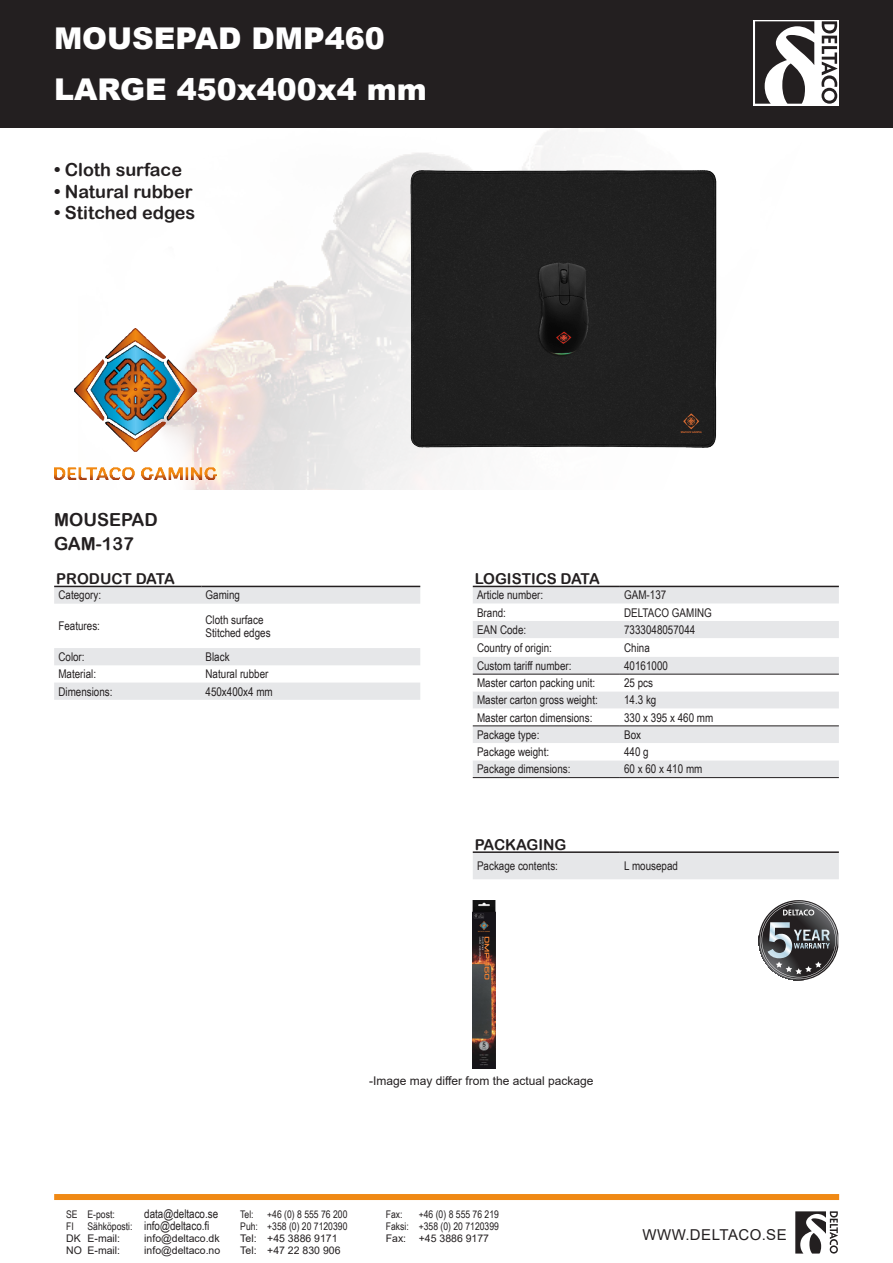
<style>
.page{position:relative;width:893px;height:1263px;background:#fff}
.page>*{position:absolute;margin:0;border:0;box-sizing:border-box;transform-origin:0 0}
.brödtext{font:900 30px "Arial";color:#fff}
.t1{font:18px "Arial Rounded MT Bold";color:#231f20}
.t2{font:15px "Arial Rounded MT Bold";color:#231f20}
.t3{font:15px "Arial";letter-spacing:.035em;color:#231f20}
.t4{font:12px "Arial Narrow";color:#231f20}
.t5{font:12px "Arial";color:#231f20}
.t6{font:10.5px "Arial";color:#231f20}
.t7{font:10.5px "Arial Narrow";color:#231f20}
.s1{font-size:10.5px}
</style>
<div class="page">
<div style="left:0;top:0;width:893px;height:128px;background:#231f20"></div>
<svg style="left:754px;top:20px;width:85px;height:85px"></svg>
<div style="left:755px;top:21px;width:82px;height:83px;background:#fff"></div>
<svg style="left:755px;top:21px;width:59px;height:83px"></svg>
<svg style="left:821px;top:21px;width:16px;height:83px"></svg>
<img style="left:79px;top:128px;width:495px;height:362px">
<div style="left:473px;top:853px;width:366px;height:26px;background:#e6e7e9"></div>
<hr style="left:473px;top:851px;width:147px;height:2px;background:#231f20">
<hr style="left:620px;top:851px;width:219px;height:2px;background:#231f20">
<img style="left:54px;top:328px;width:163px;height:151px">
<svg style="left:795px;top:1253px;width:41px;height:1px"></svg>
<svg style="left:795px;top:1211px;width:43px;height:42px"></svg>
<div style="left:54px;top:1194px;width:785px;height:6px;background:#f08914"></div>
<div style="left:473px;top:587px;width:366px;height:190px;background:#e6e7e9"></div>
<svg style="left:473px;top:604px;width:366px;height:122px"></svg>
<svg style="left:473px;top:743px;width:366px;height:17px"></svg>
<hr style="left:473px;top:674px;width:147px;height:1px;background:#231f20">
<hr style="left:620px;top:674px;width:219px;height:1px;background:#231f20">
<hr style="left:473px;top:777px;width:147px;height:1px;background:#231f20">
<hr style="left:620px;top:777px;width:219px;height:1px;background:#231f20">
<hr style="left:473px;top:726px;width:147px;height:1px;background:#231f20">
<hr style="left:620px;top:726px;width:219px;height:1px;background:#231f20">
<hr style="left:473px;top:586px;width:147px;height:1px;background:#231f20">
<hr style="left:620px;top:586px;width:219px;height:1px;background:#231f20">
<svg style="left:54px;top:587px;width:366px;height:113px"></svg>
<hr style="left:54px;top:586px;width:147px;height:1px;background:#231f20">
<hr style="left:201px;top:586px;width:219px;height:1px;background:#231f20">
<svg style="left:758px;top:900px;width:81px;height:80px"></svg>
<img style="left:395px;top:157px;width:322px;height:304px">
<img style="left:473px;top:900px;width:22px;height:168px">
<p class="brödtext" style="left:54px;top:17px;width:332px">MOUSEPAD DMP460</p>
<p class="brödtext" style="left:54px;top:68px;width:374px">LARGE 450x400x4 mm</p>
<p class="t1" style="left:54px;top:159px;width:130px">• Cloth surface</p>
<p class="t1" style="left:54px;top:181px;width:140px">• Natural rubber</p>
<p class="t1" style="left:54px;top:202px;width:143px">• Stitched edges</p>
<p class="t1" style="left:54px;top:508px;width:105px">MOUSEPAD</p>
<p class="t1" style="left:54px;top:532px;width:81px">GAM-137</p>
<p class="t2" style="left:56px;top:570px;width:120px">PRODUCT DATA</p>
<p class="t4" style="left:58px;top:586px;width:44px">Category:</p>
<p class="t4" style="left:206px;top:586px;width:36px">Gaming</p>
<p class="t4" style="left:58px;top:617px;width:43px">Features:</p>
<p class="t4" style="left:206px;top:610px;width:59px">Cloth surface</p>
<p class="t4" style="left:206px;top:624px;width:67px">Stitched edges</p>
<p class="t4" style="left:58px;top:648px;width:28px">Color:</p>
<p class="t4" style="left:206px;top:648px;width:26px">Black</p>
<p class="t4" style="left:58px;top:665px;width:39px">Material:</p>
<p class="t4" style="left:206px;top:665px;width:64px">Natural rubber</p>
<p class="t4" style="left:58px;top:682px;width:56px">Dimensions:</p>
<p class="t4" style="left:206px;top:682px;width:69px">450x400x4 mm</p>
<p class="t2" style="left:475px;top:570px;width:126px">LOGISTICS DATA</p>
<p class="t4" style="left:477px;top:586px;width:68px">Article number:</p>
<p class="t4" style="left:624px;top:586px;width:44px">GAM-137</p>
<p class="t4" style="left:477px;top:604px;width:30px">Brand:</p>
<p class="t4" style="left:624px;top:604px;width:89px">DELTACO GAMING</p>
<p class="t4" style="left:477px;top:621px;width:51px">EAN Code:</p>
<p class="t4" style="left:624px;top:621px;width:73px">7333048057044</p>
<p class="t4" style="left:477px;top:639px;width:76px">Country of origin:</p>
<p class="t4" style="left:624px;top:639px;width:27px">China</p>
<p class="t4" style="left:477px;top:657px;width:96px">Custom tariff number:</p>
<p class="t4" style="left:624px;top:657px;width:45px">40161000</p>
<p class="t4" style="left:477px;top:674px;width:120px">Master carton packing unit:</p>
<p class="t4" style="left:624px;top:674px;width:30px">25 pcs</p>
<p class="t4" style="left:477px;top:691px;width:122px">Master carton gross weight:</p>
<p class="t4" style="left:624px;top:691px;width:34px">14.3 kg</p>
<p class="t4" style="left:477px;top:708px;width:117px">Master carton dimensions:</p>
<p class="t4" style="left:624px;top:708px;width:91px">330 x 395 x 460 mm</p>
<p class="t4" style="left:477px;top:726px;width:64px">Package type:</p>
<p class="t4" style="left:624px;top:726px;width:18px">Box</p>
<p class="t4" style="left:477px;top:743px;width:74px">Package weight:</p>
<p class="t4" style="left:624px;top:743px;width:26px">440 g</p>
<p class="t4" style="left:477px;top:760px;width:95px">Package dimensions:</p>
<p class="t4" style="left:624px;top:760px;width:80px">60 x 60 x 410 mm</p>
<p class="t2" style="left:475px;top:836px;width:93px">PACKAGING</p>
<p class="t4" style="left:477px;top:857px;width:82px">Package contents:</p>
<p class="t4" style="left:624px;top:857px;width:55px">L mousepad</p>
<p class="t5" style="left:369px;top:1072px;width:226px">-Image may differ from the actual package</p>
<p class="t7" style="left:66px;top:1206px;width:50px">SE E-post:</p>
<p class="t4" style="left:144px;top:1205px;width:75px">data@deltaco.se</p>
<p class="t7" style="left:240px;top:1206px;width:15px">Tel:</p>
<p class="t7" style="left:267px;top:1206px;width:82px">+46 (0) 8 555 76 200</p>
<p class="t7" style="left:386px;top:1206px;width:18px">Fax:</p>
<p class="t7" style="left:419px;top:1206px;width:82px">+46 (0) 8 555 76 219</p>
<p class="t7" style="left:66px;top:1218px;width:9px">FI</p>
<p class="t4" style="left:88px;top:1217px;width:123px"><span class="s1">Sähköposti:</span> info@deltaco.fi</p>
<p class="t7" style="left:240px;top:1218px;width:109px">Puh: +358 (0) 20 7120390</p>
<p class="t7" style="left:386px;top:1218px;width:115px">Faksi: +358 (0) 20 7120399</p>
<p class="t6" style="left:66px;top:1231px;width:55px">DK E-mail:</p>
<p class="t6" style="left:144px;top:1231px;width:77px">info@deltaco.dk</p>
<p class="t6" style="left:240px;top:1231px;width:99px">Tel: +45 3886 9171</p>
<p class="t6" style="left:386px;top:1231px;width:105px">Fax: +45 3886 9177</p>
<p class="t6" style="left:66px;top:1243px;width:55px">NO E-mail:</p>
<p class="t6" style="left:144px;top:1243px;width:78px">info@deltaco.no</p>
<p class="t6" style="left:240px;top:1243px;width:102px">Tel: +47 22 830 906</p>
<p class="t3" style="left:642px;top:1225px;width:146px">WWW.DELTACO.SE</p>
</div>
